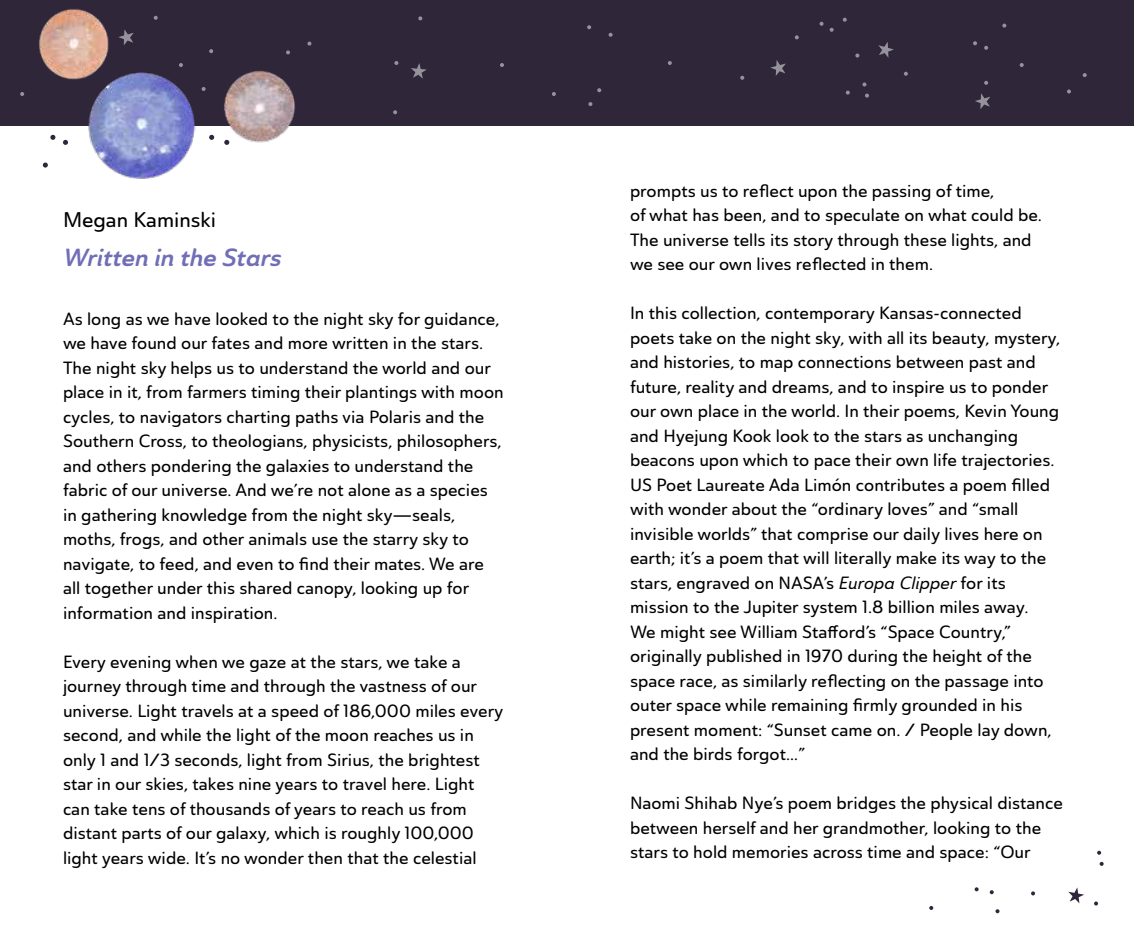
<style>
.page{position:relative;width:1134px;height:945px;background:#fff}
.page>*{position:absolute;margin:0;border:0;box-sizing:border-box;transform-origin:0 0}
.t1{font:24.5px "Ainslie Sans Nor Bol It";color:#706eb7}
.t2{font:21px "Ainslie Sans Nor Med";color:#000}
.t3{font:17.5px/24.5px "Ainslie Sans Nor Med";color:#000}
.s1{font-family:"Ainslie Sans Nor Med It"}
</style>
<div class="page">
<div style="left:0;top:0;width:1134px;height:126px;background:#2f263a"></div>
<svg style="left:1002px;top:24px;width:4px;height:4px"></svg>
<svg style="left:740px;top:76px;width:4px;height:4px"></svg>
<svg style="left:609px;top:33px;width:4px;height:4px"></svg>
<svg style="left:552px;top:92px;width:4px;height:4px"></svg>
<svg style="left:597px;top:88px;width:4px;height:4px"></svg>
<svg style="left:904px;top:72px;width:4px;height:4px"></svg>
<svg style="left:1067px;top:89px;width:4px;height:5px"></svg>
<svg style="left:1083px;top:73px;width:4px;height:4px"></svg>
<svg style="left:500px;top:63px;width:4px;height:4px"></svg>
<svg style="left:286px;top:50px;width:4px;height:4px"></svg>
<svg style="left:307px;top:42px;width:4px;height:4px"></svg>
<svg style="left:393px;top:110px;width:4px;height:4px"></svg>
<svg style="left:20px;top:92px;width:4px;height:4px"></svg>
<svg style="left:154px;top:16px;width:4px;height:4px"></svg>
<svg style="left:394px;top:61px;width:4px;height:4px"></svg>
<svg style="left:418px;top:16px;width:4px;height:4px"></svg>
<svg style="left:795px;top:35px;width:4px;height:4px"></svg>
<svg style="left:668px;top:61px;width:4px;height:4px"></svg>
<svg style="left:587px;top:25px;width:4px;height:4px"></svg>
<svg style="left:588px;top:102px;width:4px;height:4px"></svg>
<svg style="left:973px;top:41px;width:4px;height:4px"></svg>
<svg style="left:855px;top:54px;width:4px;height:4px"></svg>
<svg style="left:984px;top:46px;width:4px;height:4px"></svg>
<svg style="left:1020px;top:63px;width:4px;height:4px"></svg>
<svg style="left:984px;top:81px;width:4px;height:4px"></svg>
<svg style="left:865px;top:94px;width:4px;height:4px"></svg>
<svg style="left:830px;top:28px;width:4px;height:4px"></svg>
<svg style="left:862px;top:82px;width:4px;height:5px"></svg>
<svg style="left:846px;top:91px;width:4px;height:4px"></svg>
<svg style="left:843px;top:18px;width:4px;height:4px"></svg>
<svg style="left:820px;top:22px;width:4px;height:4px"></svg>
<svg style="left:878px;top:42px;width:16px;height:16px"></svg>
<svg style="left:411px;top:63px;width:16px;height:16px"></svg>
<svg style="left:123px;top:29px;width:11px;height:15px"></svg>
<svg style="left:975px;top:93px;width:15px;height:16px"></svg>
<svg style="left:770px;top:60px;width:16px;height:16px"></svg>
<svg style="left:929px;top:906px;width:4px;height:4px"></svg>
<svg style="left:1094px;top:902px;width:4px;height:4px"></svg>
<svg style="left:975px;top:887px;width:4px;height:4px"></svg>
<svg style="left:990px;top:890px;width:4px;height:4px"></svg>
<svg style="left:1031px;top:891px;width:4px;height:4px"></svg>
<svg style="left:995px;top:909px;width:5px;height:4px"></svg>
<svg style="left:1100px;top:862px;width:4px;height:4px"></svg>
<svg style="left:1097px;top:851px;width:4px;height:4px"></svg>
<svg style="left:1068px;top:887px;width:16px;height:16px"></svg>
<img style="left:65px;top:44px;width:147px;height:135px">
<img style="left:39px;top:9px;width:84px;height:88px">
<img style="left:202px;top:63px;width:93px;height:88px">
<svg style="left:50px;top:135px;width:5px;height:5px"></svg>
<svg style="left:63px;top:140px;width:5px;height:5px"></svg>
<svg style="left:43px;top:163px;width:5px;height:5px"></svg>
<svg style="left:209px;top:135px;width:5px;height:5px"></svg>
<svg style="left:224px;top:140px;width:5px;height:5px"></svg>
<p class="t2" style="left:63px;top:207px;width:155px">Megan Kaminski</p>
<h1 class="t1" style="left:63px;top:241px;width:220px">Written in the Stars</h1>
<p class="t3" style="left:63px;top:306px;width:442px">As long as we have looked to the night sky for guidance, we have found our fates and more written in the stars.<br>The night sky helps us to understand the world and our place in it, from farmers timing their plantings with moon cycles, to navigators charting paths via Polaris and the Southern Cross, to theologians, physicists, philosophers, and others pondering the galaxies to understand the fabric of our universe. And we’re not alone as a species in gathering knowledge from the night sky—seals, moths, frogs, and other animals use the starry sky to navigate, to feed, and even to find their mates. We are all together under this shared canopy, looking up for information and inspiration.</p>
<p class="t3" style="left:63px;top:649px;width:442px">Every evening when we gaze at the stars, we take a journey through time and through the vastness of our universe. Light travels at a speed of 186,000 miles every second, and while the light of the moon reaches us in only 1 and 1/3 seconds, light from Sirius, the brightest star in our skies, takes nine years to travel here. Light can take tens of thousands of years to reach us from distant parts of our galaxy, which is roughly 100,000 light years wide. It’s no wonder then that the celestial</p>
<p class="t3" style="left:630px;top:179px;width:414px">prompts us to reflect upon the passing of time,<br>of what has been, and to speculate on what could be.<br>The universe tells its story through these lights, and we see our own lives reflected in them.</p>
<p class="t3" style="left:630px;top:301px;width:432px">In this collection, contemporary Kansas-connected poets take on the night sky, with all its beauty, mystery, and histories, to map connections between past and future, reality and dreams, and to inspire us to ponder our own place in the world. In their poems, Kevin Young and Hyejung Kook look to the stars as unchanging beacons upon which to pace their own life trajectories.<br>US Poet Laureate Ada Limón contributes a poem filled with wonder about the “ordinary loves” and “small invisible worlds” that comprise our daily lives here on earth; it’s a poem that will literally make its way to the stars, engraved on NASA’s <span class="s1">Europa Clipper</span> for its mission to the Jupiter system 1.8 billion miles away.<br>We might see William Stafford’s “Space Country,” originally published in 1970 during the height of the space race, as similarly reflecting on the passage into outer space while remaining firmly grounded in his present moment: “Sunset came on. / People lay down, and the birds forgot…”</p>
<p class="t3" style="left:630px;top:791px;width:435px">Naomi Shihab Nye’s poem bridges the physical distance between herself and her grandmother, looking to the stars to hold memories across time and space: “Our</p>
</div>
